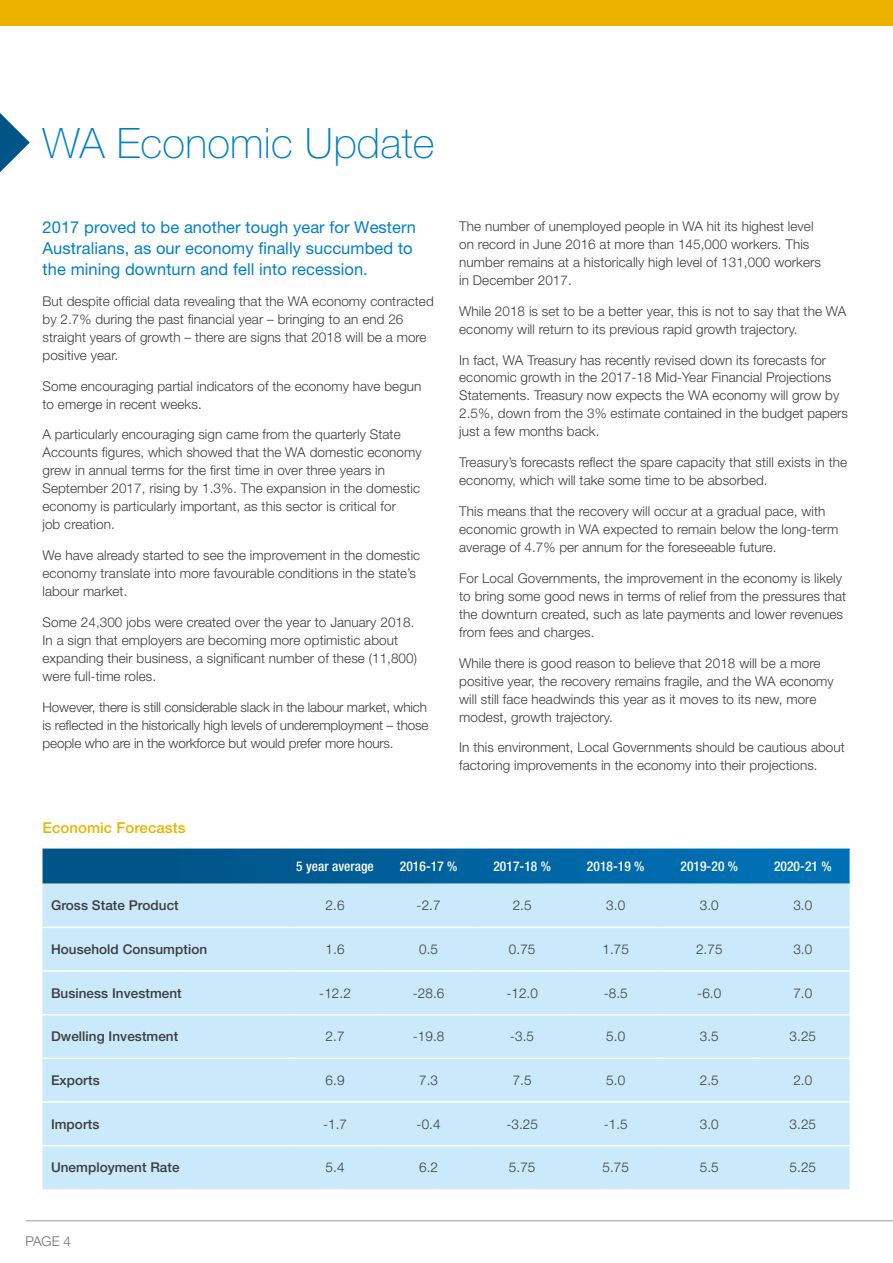
<style>
.page{position:relative;width:893px;height:1263px;background:#fff}
.page>*{position:absolute;margin:0;border:0;box-sizing:border-box;transform-origin:0 0}
.t1{font:100 42px "Helvetica Neue LT Pro";letter-spacing:.005em;color:#007fc8}
.t2{font:16.5px/21px "Helvetica Neue LT Pro";letter-spacing:.005em;color:#007fc8}
.t3{font:500 15px "Helvetica Neue LT Pro";letter-spacing:.005em;color:#ebb300}
.t4{font:300 13.5px/18px "Helvetica Neue LT Pro";letter-spacing:.005em;color:#3c3c3b}
.t5{font:500 13.5px "Helvetica Neue LT Pro";letter-spacing:.005em;color:#3c3c3b}
.t6{font:500 condensed 13.5px "Helvetica Neue LT Pro";letter-spacing:.005em;color:#fff}
.t7{font:300 13.5px "Helvetica Neue LT Pro";color:#706f6f}
</style>
<div class="page">
<div style="left:0;top:0;width:893px;height:26px;background:#ebb300"></div>
<hr style="left:24px;top:1218px;width:869px;height:3px;background:#000;opacity:.25">
<svg style="left:43px;top:848px;width:807px;height:36px;background:#0765a0"></svg>
<div style="left:43px;top:884px;width:807px;height:305px;background:#cae9fb"></div>
<hr style="left:43px;top:926px;width:245px;height:2px;background:#fff">
<hr style="left:288px;top:926px;width:94px;height:2px;background:#fff">
<hr style="left:382px;top:926px;width:93px;height:2px;background:#fff">
<hr style="left:475px;top:926px;width:94px;height:2px;background:#fff">
<hr style="left:569px;top:926px;width:93px;height:2px;background:#fff">
<hr style="left:662px;top:926px;width:94px;height:2px;background:#fff">
<hr style="left:756px;top:926px;width:94px;height:2px;background:#fff">
<hr style="left:43px;top:970px;width:245px;height:2px;background:#fff">
<hr style="left:288px;top:970px;width:94px;height:2px;background:#fff">
<hr style="left:382px;top:970px;width:93px;height:2px;background:#fff">
<hr style="left:475px;top:970px;width:94px;height:2px;background:#fff">
<hr style="left:569px;top:970px;width:93px;height:2px;background:#fff">
<hr style="left:662px;top:970px;width:94px;height:2px;background:#fff">
<hr style="left:756px;top:970px;width:94px;height:2px;background:#fff">
<hr style="left:43px;top:1014px;width:245px;height:1px;background:#fff">
<hr style="left:288px;top:1014px;width:94px;height:1px;background:#fff">
<hr style="left:382px;top:1014px;width:93px;height:1px;background:#fff">
<hr style="left:475px;top:1014px;width:94px;height:1px;background:#fff">
<hr style="left:569px;top:1014px;width:93px;height:1px;background:#fff">
<hr style="left:662px;top:1014px;width:94px;height:1px;background:#fff">
<hr style="left:756px;top:1014px;width:94px;height:1px;background:#fff">
<hr style="left:43px;top:1057px;width:245px;height:2px;background:#fff">
<hr style="left:288px;top:1057px;width:94px;height:2px;background:#fff">
<hr style="left:382px;top:1057px;width:93px;height:2px;background:#fff">
<hr style="left:475px;top:1057px;width:94px;height:2px;background:#fff">
<hr style="left:569px;top:1057px;width:93px;height:2px;background:#fff">
<hr style="left:662px;top:1057px;width:94px;height:2px;background:#fff">
<hr style="left:756px;top:1057px;width:94px;height:2px;background:#fff">
<hr style="left:43px;top:1101px;width:245px;height:2px;background:#fff">
<hr style="left:288px;top:1101px;width:94px;height:2px;background:#fff">
<hr style="left:382px;top:1101px;width:93px;height:2px;background:#fff">
<hr style="left:475px;top:1101px;width:94px;height:2px;background:#fff">
<hr style="left:569px;top:1101px;width:93px;height:2px;background:#fff">
<hr style="left:662px;top:1101px;width:94px;height:2px;background:#fff">
<hr style="left:756px;top:1101px;width:94px;height:2px;background:#fff">
<hr style="left:43px;top:1145px;width:245px;height:1px;background:#fff">
<hr style="left:288px;top:1145px;width:94px;height:1px;background:#fff">
<hr style="left:382px;top:1145px;width:93px;height:1px;background:#fff">
<hr style="left:475px;top:1145px;width:94px;height:1px;background:#fff">
<hr style="left:569px;top:1145px;width:93px;height:1px;background:#fff">
<hr style="left:662px;top:1145px;width:94px;height:1px;background:#fff">
<hr style="left:756px;top:1145px;width:94px;height:1px;background:#fff">
<svg style="left:0;top:113px;width:30px;height:59px"></svg>
<h1 class="t1" style="left:43px;top:119px;width:394px">WA Economic Update</h1>
<p class="t2" style="left:43px;top:217px;width:375px">2017 proved to be another tough year for Western<br>Australians, as our economy finally succumbed to the mining downturn and fell into recession.</p>
<p class="t4" style="left:43px;top:292px;width:393px">But despite official data revealing that the WA economy contracted by 2.7% during the past financial year – bringing to an end 26 straight years of growth – there are signs that 2018 will be a more positive year.</p>
<p class="t4" style="left:43px;top:377px;width:380px">Some encouraging partial indicators of the economy have begun to emerge in recent weeks.</p>
<p class="t4" style="left:43px;top:425px;width:381px">A particularly encouraging sign came from the quarterly State Accounts figures, which showed that the WA domestic economy grew in annual terms for the first time in over three years in September 2017, rising by 1.3%. The expansion in the domestic economy is particularly important, as this sector is critical for<br>job creation.</p>
<p class="t4" style="left:43px;top:546px;width:379px">We have already started to see the improvement in the domestic economy translate into more favourable conditions in the state’s labour market.</p>
<p class="t4" style="left:43px;top:613px;width:376px">Some 24,300 jobs were created over the year to January 2018.<br>In a sign that employers are becoming more optimistic about expanding their business, a significant number of these (11,800) were full-time roles.</p>
<p class="t4" style="left:43px;top:697px;width:388px;text-align:justify">However, there is still considerable slack in the labour market, which is reflected in the historically high levels of underemployment – those people who are in the workforce but would prefer more hours.</p>
<p class="t3" style="left:43px;top:818px;width:145px">Economic Forecasts</p>
<p class="t4" style="left:459px;top:217px;width:363px">The number of unemployed people in WA hit its highest level on record in June 2016 at more than 145,000 workers. This number remains at a historically high level of 131,000 workers in December 2017.</p>
<p class="t4" style="left:459px;top:302px;width:389px">While 2018 is set to be a better year, this is not to say that the WA economy will return to its previous rapid growth trajectory.</p>
<p class="t4" style="left:459px;top:350px;width:390px">In fact, WA Treasury has recently revised down its forecasts for economic growth in the 2017-18 Mid-Year Financial Projections Statements. Treasury now expects the WA economy will grow by 2.5%, down from the 3% estimate contained in the budget papers just a few months back.</p>
<p class="t4" style="left:459px;top:453px;width:389px">Treasury’s forecasts reflect the spare capacity that still exists in the economy, which will take some time to be absorbed.</p>
<p class="t4" style="left:459px;top:502px;width:381px">This means that the recovery will occur at a gradual pace, with economic growth in WA expected to remain below the long-term average of 4.7% per annum for the foreseeable future.</p>
<p class="t4" style="left:459px;top:569px;width:388px">For Local Governments, the improvement in the economy is likely to bring some good news in terms of relief from the pressures that the downturn created, such as late payments and lower revenues from fees and charges.</p>
<p class="t4" style="left:459px;top:653px;width:376px">While there is good reason to believe that 2018 will be a more positive year, the recovery remains fragile, and the WA economy will still face headwinds this year as it moves to its new, more modest, growth trajectory.</p>
<p class="t4" style="left:459px;top:738px;width:387px">In this environment, Local Governments should be cautious about factoring improvements in the economy into their projections.</p>
<p class="t6" style="left:296px;top:858px;width:79px">5 year average</p>
<p class="t6" style="left:400px;top:858px;width:59px">2016-17 %</p>
<p class="t6" style="left:493px;top:858px;width:59px">2017-18 %</p>
<p class="t6" style="left:587px;top:858px;width:59px">2018-19 %</p>
<p class="t6" style="left:680px;top:858px;width:59px">2019-20 %</p>
<p class="t6" style="left:774px;top:858px;width:59px">2020-21 %</p>
<p class="t5" style="left:51px;top:897px;width:129px">Gross State Product</p>
<p class="t4" style="left:326px;top:896px;width:20px">2.6</p>
<p class="t4" style="left:417px;top:896px;width:25px">-2.7</p>
<p class="t4" style="left:513px;top:896px;width:20px">2.5</p>
<p class="t4" style="left:606px;top:896px;width:20px">3.0</p>
<p class="t4" style="left:700px;top:896px;width:20px">3.0</p>
<p class="t4" style="left:793px;top:896px;width:20px">3.0</p>
<p class="t5" style="left:51px;top:941px;width:158px">Household Consumption</p>
<p class="t4" style="left:326px;top:940px;width:20px">1.6</p>
<p class="t4" style="left:419px;top:940px;width:20px">0.5</p>
<p class="t4" style="left:509px;top:940px;width:28px">0.75</p>
<p class="t4" style="left:602px;top:940px;width:28px">1.75</p>
<p class="t4" style="left:696px;top:940px;width:28px">2.75</p>
<p class="t4" style="left:793px;top:940px;width:20px">3.0</p>
<p class="t5" style="left:51px;top:985px;width:132px">Business Investment</p>
<p class="t4" style="left:319px;top:983px;width:33px">-12.2</p>
<p class="t4" style="left:413px;top:983px;width:33px">-28.6</p>
<p class="t4" style="left:506px;top:983px;width:33px">-12.0</p>
<p class="t4" style="left:604px;top:983px;width:25px">-8.5</p>
<p class="t4" style="left:697px;top:983px;width:25px">-6.0</p>
<p class="t4" style="left:793px;top:983px;width:20px">7.0</p>
<p class="t5" style="left:51px;top:1028px;width:129px">Dwelling Investment</p>
<p class="t4" style="left:326px;top:1027px;width:20px">2.7</p>
<p class="t4" style="left:413px;top:1027px;width:33px">-19.8</p>
<p class="t4" style="left:510px;top:1027px;width:25px">-3.5</p>
<p class="t4" style="left:606px;top:1027px;width:20px">5.0</p>
<p class="t4" style="left:700px;top:1027px;width:20px">3.5</p>
<p class="t4" style="left:790px;top:1027px;width:28px">3.25</p>
<p class="t5" style="left:51px;top:1072px;width:50px">Exports</p>
<p class="t4" style="left:326px;top:1071px;width:20px">6.9</p>
<p class="t4" style="left:419px;top:1071px;width:20px">7.3</p>
<p class="t4" style="left:513px;top:1071px;width:20px">7.5</p>
<p class="t4" style="left:606px;top:1071px;width:20px">5.0</p>
<p class="t4" style="left:700px;top:1071px;width:20px">2.5</p>
<p class="t4" style="left:793px;top:1071px;width:20px">2.0</p>
<p class="t5" style="left:51px;top:1116px;width:50px">Imports</p>
<p class="t4" style="left:323px;top:1114px;width:25px">-1.7</p>
<p class="t4" style="left:417px;top:1114px;width:25px">-0.4</p>
<p class="t4" style="left:506px;top:1114px;width:33px">-3.25</p>
<p class="t4" style="left:604px;top:1114px;width:25px">-1.5</p>
<p class="t4" style="left:700px;top:1114px;width:20px">3.0</p>
<p class="t4" style="left:790px;top:1114px;width:28px">3.25</p>
<p class="t5" style="left:51px;top:1159px;width:130px">Unemployment Rate</p>
<p class="t4" style="left:326px;top:1158px;width:20px">5.4</p>
<p class="t4" style="left:419px;top:1158px;width:20px">6.2</p>
<p class="t4" style="left:509px;top:1158px;width:28px">5.75</p>
<p class="t4" style="left:602px;top:1158px;width:28px">5.75</p>
<p class="t4" style="left:700px;top:1158px;width:20px">5.5</p>
<p class="t4" style="left:790px;top:1158px;width:28px">5.25</p>
<p class="t7" style="left:26px;top:1233px;width:47px">PAGE 4</p>
</div>
